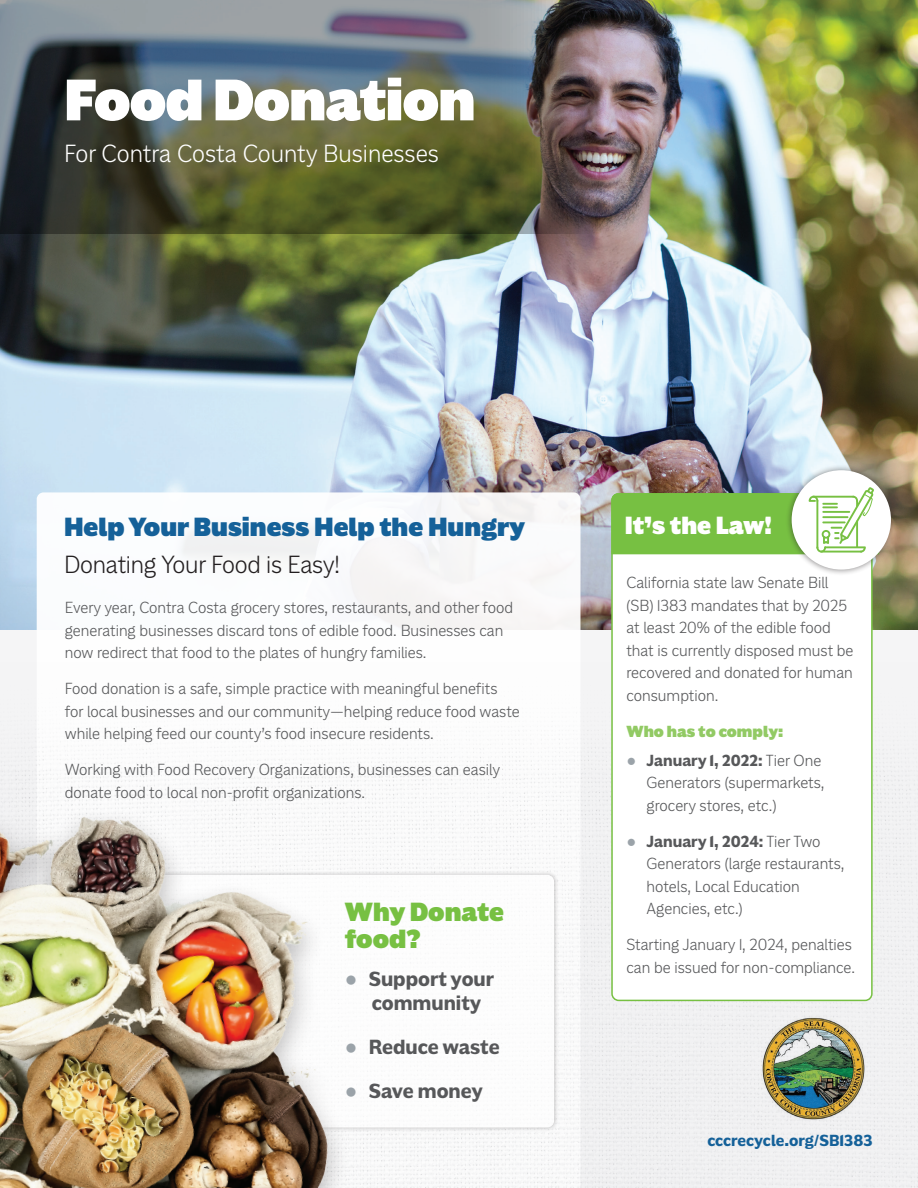
<style>
.page{position:relative;width:918px;height:1188px;background:#fff}
.page>*{position:absolute;margin:0;border:0;box-sizing:border-box;transform-origin:0 0}
.t1{font:900 60px "Americane";letter-spacing:-.015em;color:#fff}
.t2{font:900 27px "Americane";color:#156199}
.t3{font:900 27px/27px "Americane";color:#77c042}
.t4{font:300 25.5px "Americane";color:#fff}
.t5{font:300 25.5px "Americane";letter-spacing:-.01em;color:#231f20}
.t6{font:900 25.5px "Americane";color:#fff}
.t7{font:700 21px/24px "Americane";color:#57585a}
.t8{font:300 16.5px/22.5px "Americane";color:#57585a}
.t9{font:700 16.5px "Americane";color:#156199}
.t10{font:900 16.5px "Americane";color:#92ca64}
.s1{font-family:"Helvetica";color:#9ba3a9}
.s2{font-family:"Helvetica";font-weight:700;color:#9ba3a9}
.s3{font-weight:700}
</style>
<div class="page">
<img style="left:0;top:234px;width:918px;height:396px">
<div style="left:0;top:631px;width:918px;height:557px;background:#f5f5f6"></div>
<svg style="left:37px;top:492px;width:543px;height:696px"></svg>
<div style="left:113px;top:875px;width:441px;height:253px;background:#fff;border-radius:7px"></div>
<img style="left:0;top:752px;width:491px;height:436px">
<img style="left:0;top:0;width:918px;height:234px">
<div style="left:612px;top:494px;width:260px;height:506px;background:#fff;border-radius:7px"></div>
<div style="left:611px;top:493px;width:262px;height:508px;border:2px solid #77c042;border-radius:7px"></div>
<div style="left:786px;top:464px;width:111px;height:111px;background:#231f20;opacity:.5"></div>
<div style="left:792px;top:470px;width:99px;height:100px;background:#fff;border-radius:50%"></div>
<svg style="left:611px;top:487px;width:268px;height:67px"></svg>
<img style="left:757px;top:1012px;width:111px;height:113px">
<h1 class="t1" style="left:64px;top:64px;width:413px">Food Donation</h1>
<h3 class="t4" style="left:64px;top:138px;width:377px">For Contra Costa County Businesses</h3>
<h2 class="t2" style="left:64px;top:510px;width:463px">Help Your Business Help the Hungry</h2>
<h3 class="t5" style="left:64px;top:549px;width:277px">Donating Your Food is Easy!</h3>
<p class="t8" style="left:65px;top:596px;width:450px">Every year, Contra Costa grocery stores, restaurants, and other food generating businesses discard tons of edible food. Businesses can now redirect that food to the plates of hungry families.</p>
<p class="t8" style="left:65px;top:677px;width:457px">Food donation is a safe, simple practice with meaningful benefits for local businesses and our community—helping reduce food waste while helping feed our county’s food insecure residents.</p>
<p class="t8" style="left:65px;top:758px;width:437px">Working with Food Recovery Organizations, businesses can easily donate food to local non-profit organizations.</p>
<h2 class="t3" style="left:345px;top:899px;width:161px">Why Donate food?</h2>
<p class="t7" style="left:372px;top:967px;width:124px;text-indent:-27px"><span class="s1">●</span> Support your community</p>
<p class="t7" style="left:345px;top:1035px;width:156px"><span class="s1">●</span> Reduce waste</p>
<p class="t7" style="left:345px;top:1079px;width:140px"><span class="s1">●</span> Save money</p>
<h3 class="t6" style="left:625px;top:510px;width:149px">It’s the Law!</h3>
<p class="t8" style="left:626px;top:571px;width:229px">California state law Senate Bill (SB) 1383 mandates that by 2025 at least 20% of the edible food that is currently disposed must be recovered and donated for human consumption.</p>
<p class="t10" style="left:626px;top:721px;width:158px">Who has to comply:</p>
<p class="t8" style="left:647px;top:749px;width:179px;text-indent:-20px"><span class="s2">●</span> <span class="s3">January 1, 2022:</span> Tier One<br>Generators (supermarkets, grocery stores, etc.)</p>
<p class="t8" style="left:647px;top:830px;width:199px;text-indent:-20px"><span class="s2">●</span> <span class="s3">January 1, 2024:</span> Tier Two<br>Generators (large restaurants, hotels, Local Education<br>Agencies, etc.)</p>
<p class="t8" style="left:626px;top:933px;width:230px">Starting January 1, 2024, penalties can be issued for non-compliance.</p>
<p class="t9" style="left:707px;top:1130px;width:167px">cccrecycle.org/SB1383</p>
</div>
